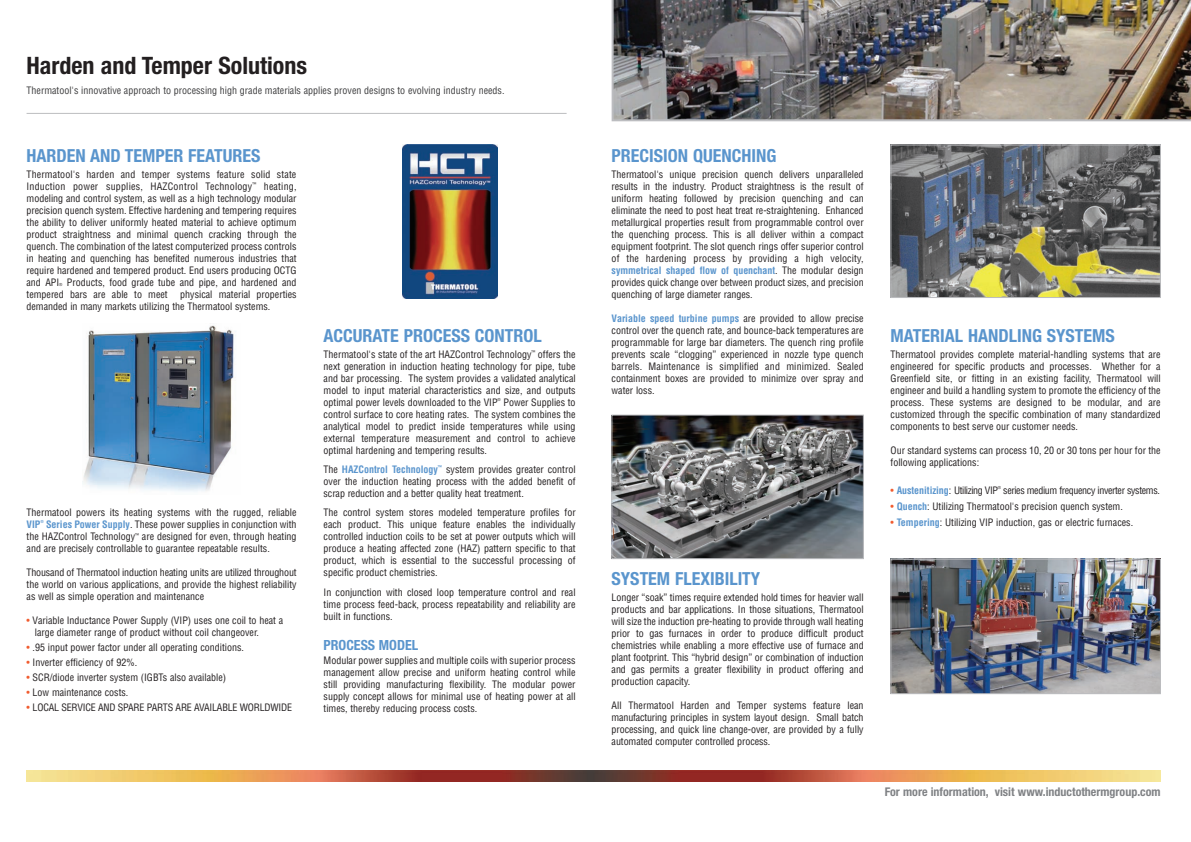
<style>
.page{position:relative;width:1191px;height:842px;background:#fff}
.page>*{position:absolute;margin:0;border:0;box-sizing:border-box;transform-origin:0 0}
.t1{font:700 condensed 24px "Helvetica Neue";color:#231f20}
.t2{font:700 condensed 18px "Helvetica Neue";color:#5a95cd}
.t3{font:700 condensed 14px "Helvetica Neue";color:#5a95cd}
.t4{font:700 condensed 12px "Helvetica Neue";color:#808285}
.t5{font:condensed 10px/12px "Helvetica";color:#231f20;text-align:justify}
.t6{font:condensed 10px "Helvetica";color:#3e3e3f}
.t7{font:condensed 10px "Helvetica";letter-spacing:-.02em;color:#231f20}
.t8{font:condensed 10px "Helvetica";letter-spacing:-.035em;color:#231f20}
.t9{font:700 condensed 10px "Helvetica";letter-spacing:-.005em;color:#5a95cd}
.t10{font:condensed 4px "Helvetica";color:#231f20}
.t11{font:700 condensed 4px "Helvetica";color:#5a95cd}
.s1{font-weight:700;color:#5a95cd}
.s2{color:#f15b2e}
.s3{font-weight:400;color:#f15b2e}
.s4{font-weight:400;color:#231f20}
</style>
<div class="page">
<img style="left:26px;top:770px;width:1135px;height:12px">
<img style="left:402px;top:145px;width:96px;height:153px">
<img style="left:612px;top:1px;width:578px;height:120px">
<hr style="left:27px;top:113px;width:540px;height:1px;background:#bcbdc0">
<img style="left:82px;top:325px;width:154px;height:167px">
<img style="left:893px;top:147px;width:266px;height:149px">
<div style="left:891px;top:145px;width:270px;height:153px;border:1px solid #bcbdc0"></div>
<img style="left:614px;top:417px;width:248px;height:140px">
<div style="left:612px;top:415px;width:252px;height:144px;border:1px solid #bcbdc0"></div>
<img style="left:893px;top:561px;width:266px;height:131px">
<div style="left:891px;top:559px;width:270px;height:135px;border:1px solid #bcbdc0"></div>
<h1 class="t1" style="left:27px;top:57px;width:282px">Harden and Temper Solutions</h1>
<p class="t6" style="left:27px;top:86px;width:479px">Thermatool's innovative approach to processing high grade materials applies proven designs to evolving industry needs.</p>
<h2 class="t2" style="left:27px;top:149px;width:235px">HARDEN AND TEMPER FEATURES</h2>
<p class="t5" style="left:27px;top:169px;width:272px">Thermatool's harden and temper systems feature solid state Induction power supplies, HAZControl Technology<sup>™</sup> heating, modeling and control system, as well as a high technology modular precision quench system. Effective hardening and tempering requires the ability to deliver uniformly heated material to achieve optimum product straightness and minimal quench cracking through the quench. The combination of the latest computerized process controls in heating and quenching has benefited numerous industries that require hardened and tempered product. End users producing OCTG and API</p>
<p class="t10" style="left:59px;top:283px;width:5px">®</p>
<p class="t5" style="left:27px;top:277px;width:272px;text-indent:40px">Products, food grade tube and pipe, and hardened and tempered bars are able to meet</p>
<p class="t5" style="left:27px;top:289px;width:272px;text-indent:154px">physical material properties demanded in many markets utilizing the Thermatool systems.</p>
<p class="t5" style="left:27px;top:507px;width:272px">Thermatool powers its heating systems with the rugged, reliable</p>
<p class="t9" style="left:27px;top:521px;width:15px">VIP</p>
<p class="t11" style="left:40px;top:520px;width:5px">®</p>
<p class="t5" style="left:27px;top:519px;width:272px;text-indent:19px"><span class="s1">Series Power Supply</span>. These power supplies in conjunction with the HAZControl Technology<sup>™</sup> are designed for even, through heating and are precisely controllable to guarantee repeatable results.</p>
<p class="t5" style="left:27px;top:567px;width:272px">Thousand of Thermatool induction heating units are utilized throughout the world on various applications, and provide the highest reliability as well as simple operation and maintenance</p>
<p class="t5" style="left:35px;top:615px;width:250px;text-indent:-8px"><span class="s2">•</span> Variable Inductance Power Supply (VIP) uses one coil to heat a large diameter range of product without coil changeover.</p>
<p class="t5" style="left:27px;top:642px;width:219px"><span class="s2">•</span> .95 input power factor under all operating conditions.</p>
<p class="t5" style="left:27px;top:657px;width:112px"><span class="s2">•</span> Inverter efficiency of 92%.</p>
<p class="t5" style="left:27px;top:672px;width:201px"><span class="s2">•</span> SCR/diode inverter system (IGBTs also available)</p>
<p class="t5" style="left:27px;top:687px;width:103px"><span class="s2">•</span> Low maintenance costs.</p>
<p class="t7" style="left:27px;top:704px;width:267px"><span class="s2">•</span> LOCAL SERVICE AND SPARE PARTS ARE AVAILABLE WORLDWIDE</p>
<h2 class="t2" style="left:324px;top:329px;width:220px">ACCURATE PROCESS CONTROL</h2>
<p class="t5" style="left:324px;top:349px;width:254px">Thermatool's state of the art HAZControl Technology<sup>™</sup> offers the next generation in induction heating technology for pipe, tube and bar processing. The system provides a validated analytical model to input material characteristics and size, and outputs optimal power levels downloaded to the VIP</p>
<p class="t10" style="left:498px;top:398px;width:5px">®</p>
<p class="t5" style="left:324px;top:397px;width:254px;text-indent:180px">Power Supplies to control surface to core heating rates. The system combines the analytical model to predict inside temperatures while using external temperature measurement and control to achieve optimal hardening and tempering results.</p>
<p class="t5" style="left:324px;top:464px;width:254px">The <span class="s1">HAZControl Technology</span><sup>™</sup> system provides greater control over the induction heating process with the added benefit of scrap reduction and a better quality heat treatment.</p>
<p class="t5" style="left:324px;top:507px;width:254px">The control system stores modeled temperature profiles for each product. This unique feature enables the individually controlled induction coils to be set at power outputs which will produce a heating affected zone (HAZ) pattern specific to that product, which is essential to the successful processing of specific product chemistries.</p>
<p class="t5" style="left:324px;top:587px;width:254px">In conjunction with closed loop temperature control and real time process feed-back, process repeatability and reliability are built in functions.</p>
<h3 class="t3" style="left:324px;top:639px;width:96px">PROCESS MODEL</h3>
<p class="t5" style="left:324px;top:654px;width:254px">Modular power supplies and multiple coils with superior process management allow precise and uniform heating control while still providing manufacturing flexibility. The modular power supply concept allows for minimal use of heating power at all times, thereby reducing process costs.</p>
<h2 class="t2" style="left:612px;top:149px;width:166px">PRECISION QUENCHING</h2>
<p class="t5" style="left:612px;top:169px;width:254px">Thermatool's unique precision quench delivers unparalleled results in the industry. Product straightness is the result of uniform heating followed by precision quenching and can eliminate the need to post heat treat re-straightening. Enhanced metallurgical properties result from programmable control over the quenching process. This is all deliver within a compact equipment footprint. The slot quench rings offer superior control of the hardening process by providing a high velocity, <span class="s1">symmetrical shaped flow of quenchant</span>. The modular design provides quick change over between product sizes, and precision quenching of large diameter ranges.</p>
<p class="t5" style="left:612px;top:313px;width:254px"><span class="s1">Variable speed turbine pumps</span> are provided to allow precise control over the quench rate, and bounce-back temperatures are programmable for large bar diameters. The quench ring profile prevents scale “clogging” experienced in nozzle type quench barrels. Maintenance is simplified and minimized. Sealed containment boxes are provided to minimize over spray and water loss.</p>
<h2 class="t2" style="left:612px;top:572px;width:150px">SYSTEM FLEXIBILITY</h2>
<p class="t5" style="left:612px;top:592px;width:254px">Longer “soak” times require extended hold times for heavier wall products and bar applications. In those situations, Thermatool will size the induction pre-heating to provide through wall heating prior to gas furnaces in order to produce difficult product chemistries while enabling a more effective use of furnace and plant footprint. This “hybrid design” or combination of induction and gas permits a greater flexibility in product offering and production capacity.</p>
<p class="t5" style="left:612px;top:700px;width:254px">All Thermatool Harden and Temper systems feature lean manufacturing principles in system layout design. Small batch processing, and quick line change-over, are provided by a fully automated computer controlled process.</p>
<h2 class="t2" style="left:891px;top:329px;width:226px">MATERIAL HANDLING SYSTEMS</h2>
<p class="t5" style="left:891px;top:349px;width:272px">Thermatool provides complete material-handling systems that are engineered for specific products and processes. Whether for a Greenfield site, or fitting in an existing facility, Thermatool will engineer and build a handling system to promote the efficiency of the process. These systems are designed to be modular, and are customized through the specific combination of many standardized components to best serve our customer needs.</p>
<p class="t5" style="left:891px;top:445px;width:272px">Our standard systems can process 10, 20 or 30 tons per hour for the following applications:</p>
<p class="t9" style="left:891px;top:486px;width:109px"><span class="s3">•</span> Austenitizing<span class="s4">: Utilizing VIP</span></p>
<p class="t10" style="left:998px;top:486px;width:5px">®</p>
<p class="t8" style="left:1003px;top:486px;width:158px">series medium frequency inverter systems.</p>
<p class="t5" style="left:891px;top:501px;width:234px"><span class="s2">•</span> <span class="s1">Quench</span>: Utilizing Thermatool's precision quench system.</p>
<p class="t5" style="left:891px;top:517px;width:244px"><span class="s2">•</span> <span class="s1">Tempering</span>: Utilizing VIP induction, gas or electric furnaces.</p>
<p class="t4" style="left:885px;top:787px;width:277px">For more information, visit www.inductothermgroup.com</p>
</div>
